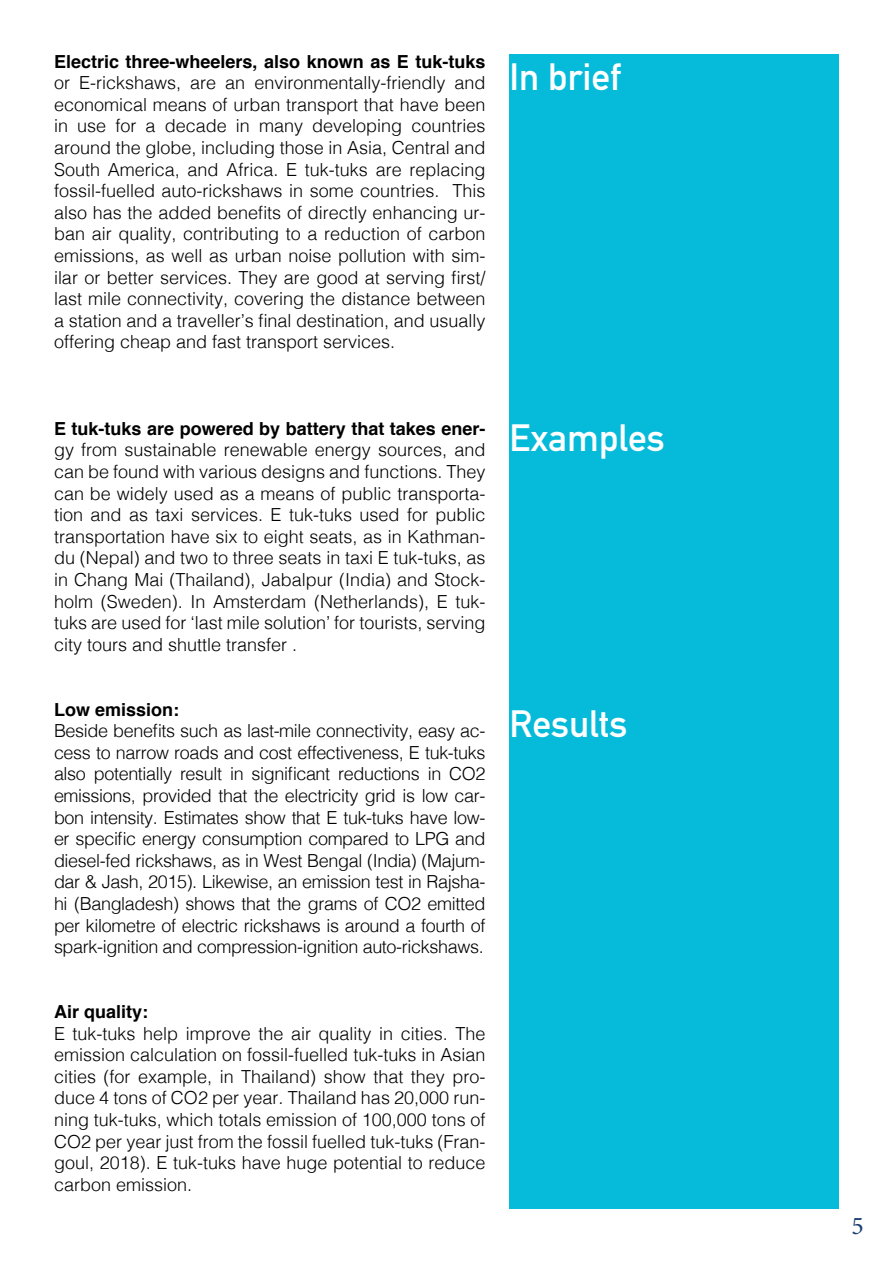
<style>
.page{position:relative;width:893px;height:1263px;background:#fff}
.page>*{position:absolute;margin:0;border:0;box-sizing:border-box;transform-origin:0 0}
.t1{font:700 37.5px "DIN Alternate";color:#fff}
.t2{font:25.5px "Minion Pro";color:#1b3f73}
.t3{font:300 18px/21.6px "Helvetica";color:#000;text-align:justify}
.t4{font:700 18px "Helvetica";color:#000}
.s1{font-weight:700}
</style>
<div class="page">
<div style="left:509px;top:54px;width:330px;height:1155px;background:#06bbda"></div>
<p class="t3" style="left:54px;top:49px;width:433px"><span class="s1">Electric three-wheelers, also known as E tuk-tuks </span>or E-rickshaws, are an environmentally-friendly and economical means of urban transport that have been in use for a decade in many developing countries around the globe, including those in Asia, Central and South America, and Africa. E tuk-tuks are replacing fossil-fuelled auto-rickshaws in some countries. This also has the added benefits of directly enhancing ur&shy;ban air quality, contributing to a reduction of carbon emissions, as well as urban noise pollution with sim&shy;ilar or better services. They are good at serving first/ last mile connectivity, covering the distance between a station and a traveller’s final destination, and usually offering cheap and fast transport services.</p>
<p class="t1" style="left:509px;top:48px;width:113px">In brief</p>
<p class="t3" style="left:54px;top:416px;width:433px"><span class="s1">E tuk-tuks are powered by battery that takes ener&shy;</span>gy from sustainable renewable energy sources, and can be found with various designs and functions. They can be widely used as a means of public transporta&shy;tion and as taxi services. E tuk-tuks used for public transportation have six to eight seats, as in Kathman&shy;du (Nepal) and two to three seats in taxi E tuk-tuks, as in Chang Mai (Thailand), Jabalpur (India) and Stock&shy;holm (Sweden). In Amsterdam (Netherlands), E tuk&shy;tuks are used for ‘last mile solution’ for tourists, serving city tours and shuttle transfer .</p>
<p class="t4" style="left:54px;top:695px;width:127px">Low emission:</p>
<p class="t3" style="left:54px;top:719px;width:433px">Beside benefits such as last-mile connectivity, easy ac&shy;cess to narrow roads and cost effectiveness, E tuk-tuks also potentially result in significant reductions in CO2 emissions, provided that the electricity grid is low car&shy;bon intensity. Estimates show that E tuk-tuks have low&shy;er specific energy consumption compared to LPG and diesel-fed rickshaws, as in West Bengal (India) (Majum&shy;dar &amp; Jash, 2015). Likewise, an emission test in Rajsha&shy;hi (Bangladesh) shows that the grams of CO2 emitted per kilometre of electric rickshaws is around a fourth of spark-ignition and compression-ignition auto-rickshaws.</p>
<p class="t4" style="left:54px;top:997px;width:96px">Air quality:</p>
<p class="t3" style="left:54px;top:1021px;width:433px">E tuk-tuks help improve the air quality in cities. The emission calculation on fossil-fuelled tuk-tuks in Asian cities (for example, in Thailand) show that they pro&shy;duce 4 tons of CO2 per year. Thailand has 20,000 run&shy;ning tuk-tuks, which totals emission of 100,000 tons of CO2 per year just from the fossil fuelled tuk-tuks (Fran&shy;goul, 2018). E tuk-tuks have huge potential to reduce carbon emission.</p>
<p class="t1" style="left:509px;top:409px;width:157px">Examples</p>
<p class="t1" style="left:509px;top:695px;width:119px">Results</p>
<p class="t2" style="left:851px;top:1208px;width:14px">5</p>
</div>
